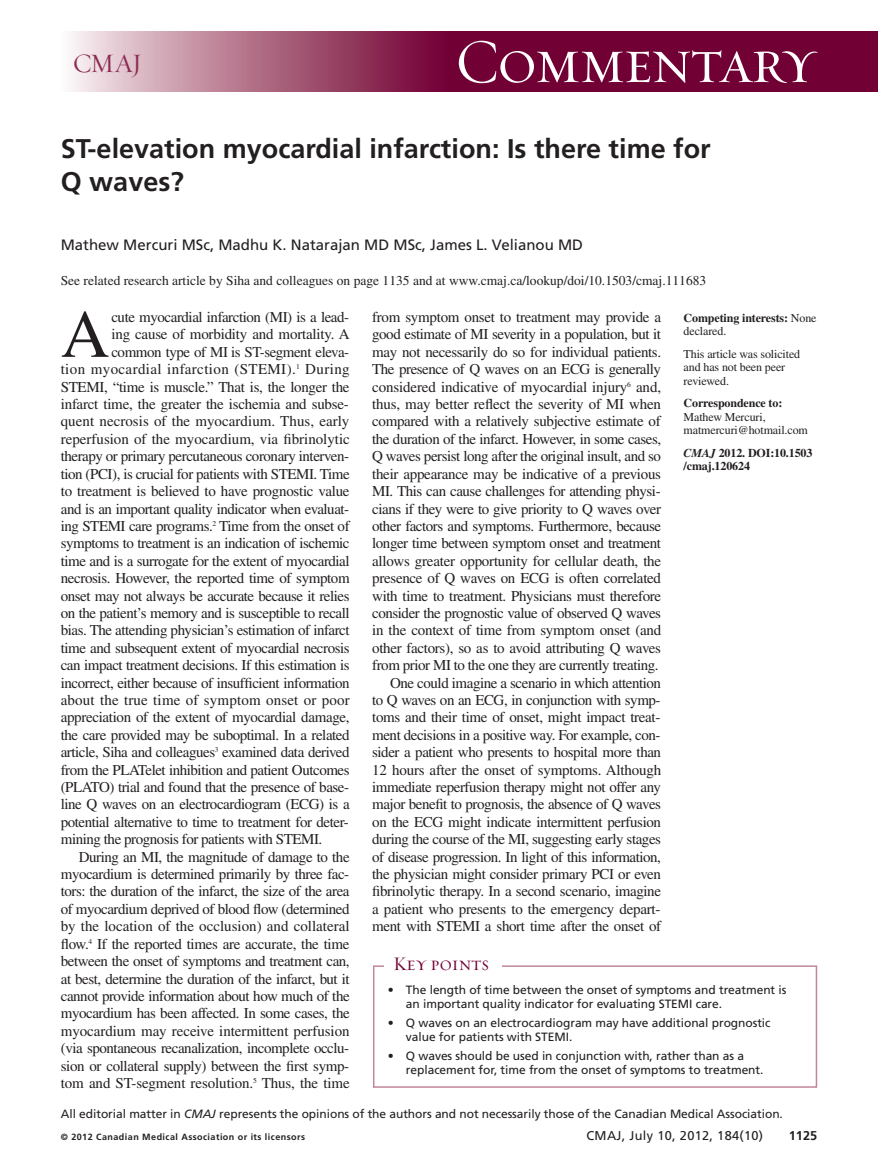
<style>
.page{position:relative;width:878px;height:1175px;background:#fff}
.page>*{position:absolute;margin:0;border:0;box-sizing:border-box;transform-origin:0 0}
.t1{font:67.5px "Times LT Std";color:#231f20}
.t2{font:63px "Requiem Display HTF Small Caps";letter-spacing:-.03em;color:#fff}
.t3{font:700 27px/33px "Frutiger LT Std";color:#231f20}
.t4{font:27px "Requiem Display HTF Roman";color:#8a2b52}
.t5{font:19.5px "Requiem Display HTF Small Caps";color:#710035}
.t6{font:15px/17.4px "Times LT Std";letter-spacing:-.03em;color:#231f20;text-align:right}
.t7{font:15px "Times LT Std";color:#231f20}
.t8{font:15px "Times LT Std";letter-spacing:-.005em;color:#231f20}
.t9{font:15px "Frutiger LT Std";color:#231f20}
.t10{font:15px "Times LT Std";letter-spacing:.025em;color:#231f20}
.t11{font:15px "Times LT Std";letter-spacing:.01em;color:#231f20}
.t12{font:13.5px "Times LT Std";color:#231f20}
.t13{font:12.75px "Frutiger LT Std";letter-spacing:.025em;color:#231f20}
.t14{font:700 12.75px "Frutiger LT Std";color:#231f20}
.t15{font:12px/14.2px "Frutiger LT Std";letter-spacing:-.005em;color:#231f20}
.t16{font:12px/13.5px "Times LT Std";letter-spacing:-.01em;color:#231f20}
.t17{font:700 12px/13.5px "Times LT Std";letter-spacing:-.01em;color:#231f20}
.t18{font:700 9px "Frutiger LT Std";letter-spacing:.05em;color:#231f20}
.s1{font-weight:400}
.s2{font-style:italic}
</style>
<div class="page">
<div style="left:428px;top:32px;width:450px;height:60px;background:#710035"></div>
<div style="left:61px;top:32px;width:385px;height:60px;background:linear-gradient(to right,#f8eeee,#6f002c)"></div>
<div style="left:373px;top:965px;width:444px;height:122px;border:2px solid #c0869a"></div>
<div style="left:384px;top:954px;width:117px;height:26px;background:#fff"></div>
<h3 class="t4" style="left:73px;top:47px;width:71px">CMAJ</h3>
<h2 class="t2" style="left:455px;top:23px;width:363px">Commentary</h2>
<h3 class="t3" style="left:61px;top:134px;width:651px">ST-elevation myocardial infarction: Is there time for<br>Q waves?</h3>
<p class="t9" style="left:61px;top:238px;width:524px">Mathew Mercuri MSc, Madhu K. Natarajan MD MSc, James L. Velianou MD</p>
<p class="t12" style="left:61px;top:276px;width:647px">See related research article by Siha and colleagues on page 1135 and at www.cmaj.ca/lookup/doi/10.1503/cmaj.111683</p>
<h1 class="t1" style="left:61px;top:311px;width:50px">A</h1>
<p class="t6" style="left:111px;top:310px;width:239px">cute myocardial infarction (MI) is a lead-</p>
<p class="t6" style="left:111px;top:327px;width:239px">ing cause of morbidity and mortality. A</p>
<p class="t6" style="left:111px;top:345px;width:239px">common type of MI is ST-segment eleva-</p>
<p class="t10" style="left:61px;top:364px;width:290px">tion myocardial infarction (STEMI).<sup>1</sup> During</p>
<p class="t6" style="left:61px;top:379px;width:290px">STEMI, “time is muscle.” That is, the longer the</p>
<p class="t6" style="left:61px;top:397px;width:290px">infarct time, the greater the ischemia and subse-</p>
<p class="t7" style="left:61px;top:416px;width:290px">quent necrosis of the myocardium. Thus, early</p>
<p class="t7" style="left:61px;top:433px;width:290px">reperfusion of the myocardium, via fibrinolytic</p>
<p class="t6" style="left:61px;top:449px;width:290px">therapy or primary percutaneous coronary interven-</p>
<p class="t6" style="left:61px;top:466px;width:290px">tion (PCI), is crucial for patients with STEMI. Time</p>
<p class="t6" style="left:61px;top:484px;width:290px">to treatment is believed to have prognostic value</p>
<p class="t6" style="left:61px;top:501px;width:290px">and is an important quality indicator when evaluat-</p>
<p class="t6" style="left:61px;top:519px;width:290px">ing STEMI care programs.<sup>2</sup> Time from the onset of</p>
<p class="t6" style="left:61px;top:536px;width:290px">symptoms to treatment is an indication of ischemic</p>
<p class="t6" style="left:61px;top:553px;width:290px">time and is a surrogate for the extent of myocardial</p>
<p class="t6" style="left:61px;top:571px;width:290px">necrosis. However, the reported time of symptom</p>
<p class="t6" style="left:61px;top:588px;width:290px">onset may not always be accurate because it relies</p>
<p class="t6" style="left:61px;top:606px;width:290px">on the patient’s memory and is susceptible to recall</p>
<p class="t6" style="left:61px;top:623px;width:290px">bias. The attending physician’s estimation of infarct</p>
<p class="t6" style="left:61px;top:640px;width:290px">time and subsequent extent of myocardial necrosis</p>
<p class="t6" style="left:61px;top:658px;width:290px">can impact treatment decisions. If this estimation is</p>
<p class="t6" style="left:61px;top:675px;width:290px">incorrect, either because of insufficient information</p>
<p class="t11" style="left:61px;top:694px;width:290px">about the true time of symptom onset or poor</p>
<p class="t6" style="left:61px;top:710px;width:290px">appreciation of the extent of myocardial damage,</p>
<p class="t6" style="left:61px;top:727px;width:290px">the care provided may be suboptimal. In a related</p>
<p class="t6" style="left:61px;top:745px;width:290px">article, Siha and colleagues<sup>3</sup> examined data derived</p>
<p class="t6" style="left:61px;top:762px;width:290px">from the PLATelet inhibition and patient Outcomes</p>
<p class="t6" style="left:61px;top:780px;width:290px">(PLATO) trial and found that the presence of base-</p>
<p class="t6" style="left:61px;top:797px;width:290px">line Q waves on an electrocardiogram (ECG) is a</p>
<p class="t6" style="left:61px;top:814px;width:290px">potential alternative to time to treatment for deter-</p>
<p class="t6" style="left:61px;top:832px;width:263px">mining the prognosis for patients with STEMI.</p>
<p class="t6" style="left:79px;top:849px;width:272px">During an MI, the magnitude of damage to the</p>
<p class="t6" style="left:61px;top:867px;width:290px">myocardium is determined primarily by three fac-</p>
<p class="t6" style="left:61px;top:884px;width:290px">tors: the duration of the infarct, the size of the area</p>
<p class="t6" style="left:61px;top:901px;width:290px">of myocardium deprived of blood flow (determined</p>
<p class="t7" style="left:61px;top:921px;width:290px">by the location of the occlusion) and collateral</p>
<p class="t6" style="left:61px;top:936px;width:290px">flow.<sup>4</sup> If the reported times are accurate, the time</p>
<p class="t6" style="left:61px;top:954px;width:290px">between the onset of symptoms and treatment can,</p>
<p class="t6" style="left:61px;top:971px;width:290px">at best, determine the duration of the infarct, but it</p>
<p class="t6" style="left:61px;top:988px;width:290px">cannot provide information about how much of the</p>
<p class="t6" style="left:61px;top:1006px;width:290px">myocardium has been affected. In some cases, the</p>
<p class="t8" style="left:61px;top:1025px;width:290px">myocardium may receive intermittent perfusion</p>
<p class="t6" style="left:61px;top:1041px;width:290px">(via spontaneous recanalization, incomplete occlu-</p>
<p class="t6" style="left:61px;top:1058px;width:290px">sion or collateral supply) between the first symp-</p>
<p class="t8" style="left:61px;top:1077px;width:290px">tom and ST-segment resolution.<sup>5</sup> Thus, the time</p>
<p class="t6" style="left:372px;top:310px;width:290px">from symptom onset to treatment may provide a good estimate of MI severity in a population, but it may not necessarily do so for individual patients.<br>The presence of Q waves on an ECG is generally considered indicative of myocardial injury<sup>6</sup> and, thus, may better reflect the severity of MI when compared with a relatively subjective estimate of the duration of the infarct. However, in some cases, Q waves persist long after the original insult, and so their appearance may be indicative of a previous MI. This can cause challenges for attending physi&shy;cians if they were to give priority to Q waves over other factors and symptoms. Furthermore, because longer time between symptom onset and treatment allows greater opportunity for cellular death, the presence of Q waves on ECG is often correlated with time to treatment. Physicians must therefore consider the prognostic value of observed Q waves in the context of time from symptom onset (and other factors), so as to avoid attributing Q waves from prior MI to the one they are currently treating.<br>One could imagine a scenario in which attention<br>to Q waves on an ECG, in conjunction with symp&shy;toms and their time of onset, might impact treat&shy;ment decisions in a positive way. For example, con&shy;sider a patient who presents to hospital more than 12 hours after the onset of symptoms. Although immediate reperfusion therapy might not offer any major benefit to prognosis, the absence of Q waves on the ECG might indicate intermittent perfusion during the course of the MI, suggesting early stages of disease progression. In light of this information, the physician might consider primary PCI or even fibrinolytic therapy. In a second scenario, imagine a patient who presents to the emergency depart&shy;ment with STEMI a short time after the onset of</p>
<h3 class="t5" style="left:393px;top:951px;width:97px">Key points</h3>
<p class="t17" style="left:683px;top:312px;width:134px">Competing interests: <span class="s1">None declared.</span></p>
<p class="t16" style="left:683px;top:348px;width:118px">This article was solicited and has not been peer reviewed.</p>
<p class="t17" style="left:683px;top:397px;width:100px">Correspondence to:</p>
<p class="t16" style="left:683px;top:411px;width:126px">Mathew Mercuri, matmercuri@hotmail.com</p>
<p class="t17" style="left:683px;top:447px;width:130px"><span class="s2">CMAJ</span> 2012. DOI:10.1503 /cmaj.120624</p>
<p class="t15" style="left:406px;top:983px;width:382px;text-indent:-18px">• The length of time between the onset of symptoms and treatment is an important quality indicator for evaluating STEMI care.</p>
<p class="t15" style="left:406px;top:1016px;width:366px;text-indent:-18px">• Q waves on an electrocardiogram may have additional prognostic value for patients with STEMI.</p>
<p class="t15" style="left:406px;top:1049px;width:359px;text-indent:-18px">• Q waves should be used in conjunction with, rather than as a replacement for, time from the onset of symptoms to treatment.</p>
<p class="t15" style="left:61px;top:1107px;width:723px">All editorial matter in <span class="s2">CMAJ</span> represents the opinions of the authors and not necessarily those of the Can adian Medical Association.</p>
<p class="t18" style="left:61px;top:1132px;width:246px">© 2012 Canadian Medical Association or its licensors</p>
<p class="t13" style="left:586px;top:1130px;width:178px">CMAJ, July 10, 2012, 184(10)</p>
<p class="t14" style="left:788px;top:1130px;width:30px">1125</p>
</div>
